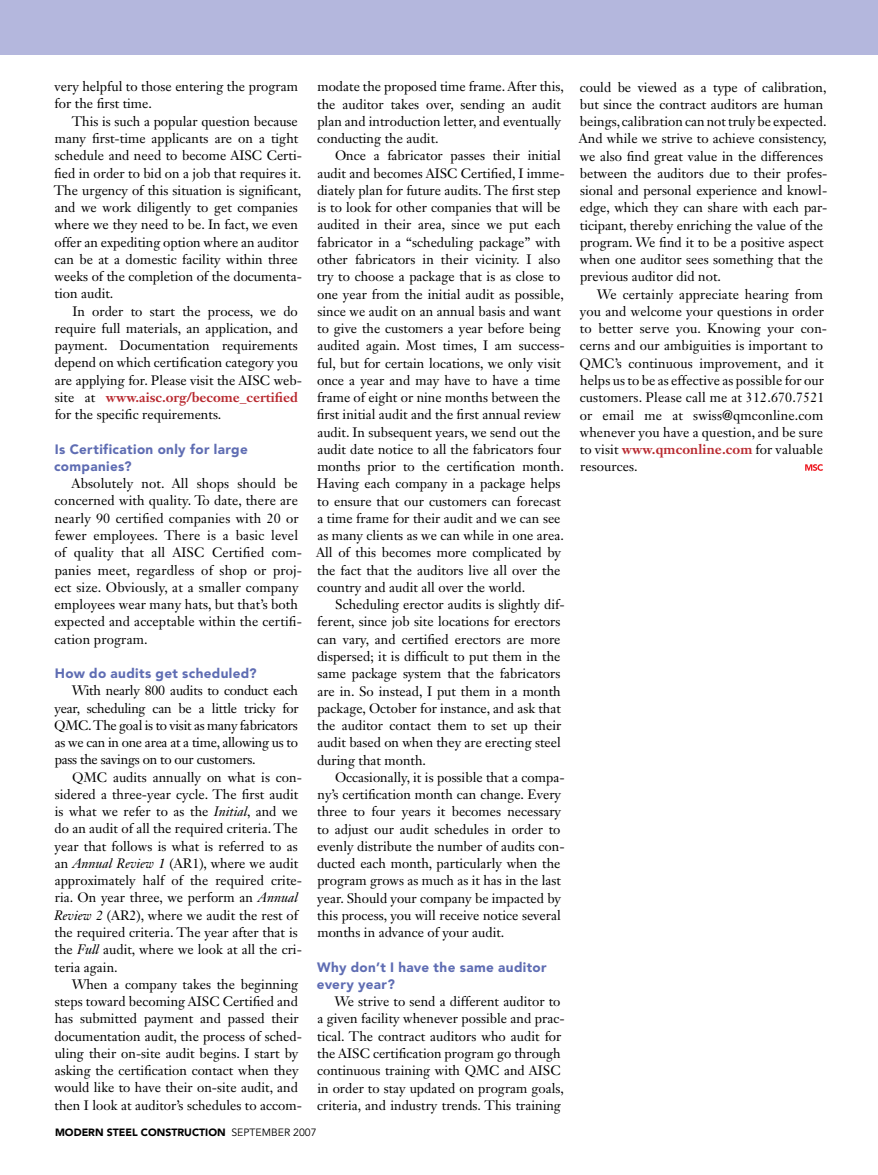
<style>
.page{position:relative;width:878px;height:1175px;background:#fff}
.page>*{position:absolute;margin:0;border:0;box-sizing:border-box;transform-origin:0 0}
.t1{font:13.5px/17.2px "Janson Text LT Std";color:#000}
.t2{font:900 13.5px/17.2px "Avenir LT Std";letter-spacing:.025em;color:#5f6db3}
.t3{font:900 10.5px "Avenir LT Std";color:#000}
.s1{font-weight:700;color:#b8292f}
.s2{font-style:italic}
.s3{font-weight:400}
</style>
<div class="page">
<div style="left:0;top:0;width:878px;height:54px;background:#b4b7dd"></div>
<svg style="left:805px;top:464px;width:18px;height:7px"></svg>
<p class="t1" style="left:55px;top:78px;width:245px">very helpful to those entering the program for the first time.</p>
<p class="t1" style="left:54px;top:112px;width:250px;text-indent:18px">This is such a popular question because many first-time applicants are on a tight schedule and need to become AISC Certi&shy;fied in order to bid on a job that requires it.<br>The urgency of this situation is significant, and we work diligently to get companies where we they need to be. In fact, we even offer an expediting option where an auditor can be at a domestic facility within three weeks of the completion of the documenta&shy;tion audit.</p>
<p class="t1" style="left:54px;top:302px;width:249px;text-indent:18px">In order to start the process, we do require full materials, an application, and payment. Documentation requirements depend on which certification category you are applying for. Please visit the AISC web&shy;site at <span class="s1">www.aisc.org/become_certified </span>for the specific requirements.</p>
<p class="t2" style="left:54px;top:440px;width:195px">Is Certification only for large companies?</p>
<p class="t1" style="left:54px;top:475px;width:249px;text-indent:17px">Absolutely not. All shops should be concerned with quality. To date, there are nearly 90 certified companies with 20 or fewer employees. There is a basic level of quality that all AISC Certified com&shy;panies meet, regardless of shop or proj&shy;ect size. Obviously, at a smaller company employees wear many hats, but that’s both expected and acceptable within the certifi&shy;cation program.</p>
<p class="t2" style="left:55px;top:664px;width:203px">How do audits get scheduled?</p>
<p class="t1" style="left:54px;top:682px;width:246px;text-align:justify;text-indent:17px">With nearly 800 audits to conduct each year, scheduling can be a little tricky for QMC. The goal is to visit as many fabricators as we can in one area at a time, allowing us to pass the savings on to our customers.</p>
<p class="t1" style="left:54px;top:768px;width:249px;text-indent:18px">QMC audits annually on what is con&shy;sidered a three-year cycle. The first audit is what we refer to as the <span class="s2">Initial</span>, and we do an audit of all the required criteria. The year that follows is what is referred to as an <span class="s2">Annual Review 1</span> (AR1), where we audit approximately half of the required crite&shy;ria. On year three, we perform an <span class="s2">Annual Review 2</span> (AR2), where we audit the rest of the required criteria. The year after that is the <span class="s2">Full</span> audit, where we look at all the cri&shy;teria again.</p>
<p class="t1" style="left:54px;top:975px;width:249px;text-indent:17px">When a company takes the beginning steps toward becoming AISC Certified and has submitted payment and passed their documentation audit, the process of sched&shy;uling their on-site audit begins. I start by asking the certification contact when they would like to have their on-site audit, and then I look at auditor’s schedules to accom-</p>
<p class="t1" style="left:317px;top:78px;width:248px">modate the proposed time frame. After this, the auditor takes over, sending an audit plan and introduction letter, and eventually conducting the audit.</p>
<p class="t1" style="left:316px;top:147px;width:250px;text-indent:19px">Once a fabricator passes their initial audit and becomes AISC Certified, I imme&shy;diately plan for future audits. The first step is to look for other companies that will be audited in their area, since we put each fabricator in a “scheduling package” with other fabricators in their vicinity. I also try to choose a package that is as close to one year from the initial audit as possible, since we audit on an annual basis and want to give the customers a year before being audited again. Most times, I am success&shy;ful, but for certain locations, we only visit once a year and may have to have a time frame of eight or nine months between the first initial audit and the first annual review audit. In subsequent years, we send out the audit date notice to all the fabricators four months prior to the certification month.<br>Having each company in a package helps to ensure that our customers can forecast a time frame for their audit and we can see as many clients as we can while in one area.<br>All of this becomes more complicated by the fact that the auditors live all over the country and audit all over the world.</p>
<p class="t1" style="left:317px;top:596px;width:249px;text-indent:18px">Scheduling erector audits is slightly dif&shy;ferent, since job site locations for erectors can vary, and certified erectors are more dispersed; it is difficult to put them in the same package system that the fabricators are in. So instead, I put them in a month package, October for instance, and ask that the auditor contact them to set up their audit based on when they are erecting steel during that month.</p>
<p class="t1" style="left:317px;top:768px;width:249px;text-indent:18px">Occasionally, it is possible that a compa&shy;ny’s certification month can change. Every three to four years it becomes necessary to adjust our audit schedules in order to evenly distribute the number of audits con&shy;ducted each month, particularly when the program grows as much as it has in the last year. Should your company be impacted by this process, you will receive notice several months in advance of your audit.</p>
<p class="t2" style="left:317px;top:958px;width:231px">Why don’t I have the same auditor every year?</p>
<p class="t1" style="left:317px;top:992px;width:249px;text-indent:17px">We strive to send a different auditor to a given facility whenever possible and prac&shy;tical. The contract auditors who audit for the AISC certification program go through continuous training with QMC and AISC in order to stay updated on program goals, criteria, and industry trends. This training</p>
<p class="t3" style="left:55px;top:1125px;width:263px">MODERN STEEL CONSTRUCTION <span class="s3">SEPTEMBER 2007</span></p>
<p class="t1" style="left:579px;top:78px;width:250px">could be viewed as a type of calibration, but since the contract auditors are human beings, calibration can not truly be expected.<br>And while we strive to achieve consistency, we also find great value in the differences between the auditors due to their profes&shy;sional and personal experience and knowl&shy;edge, which they can share with each par&shy;ticipant, thereby enriching the value of the program. We find it to be a positive aspect when one auditor sees something that the previous auditor did not.</p>
<p class="t1" style="left:579px;top:285px;width:249px;text-indent:17px">We certainly appreciate hearing from you and welcome your questions in order to better serve you. Knowing your con&shy;cerns and our ambiguities is important to QMC’s continuous improvement, and it helps us to be as effective as possible for our customers. Please call me at 312.670.7521 or email me at swiss@qmconline.com whenever you have a question, and be sure to visit <span class="s1">www.qmconline.com</span> for valuable resources.</p>
</div>
